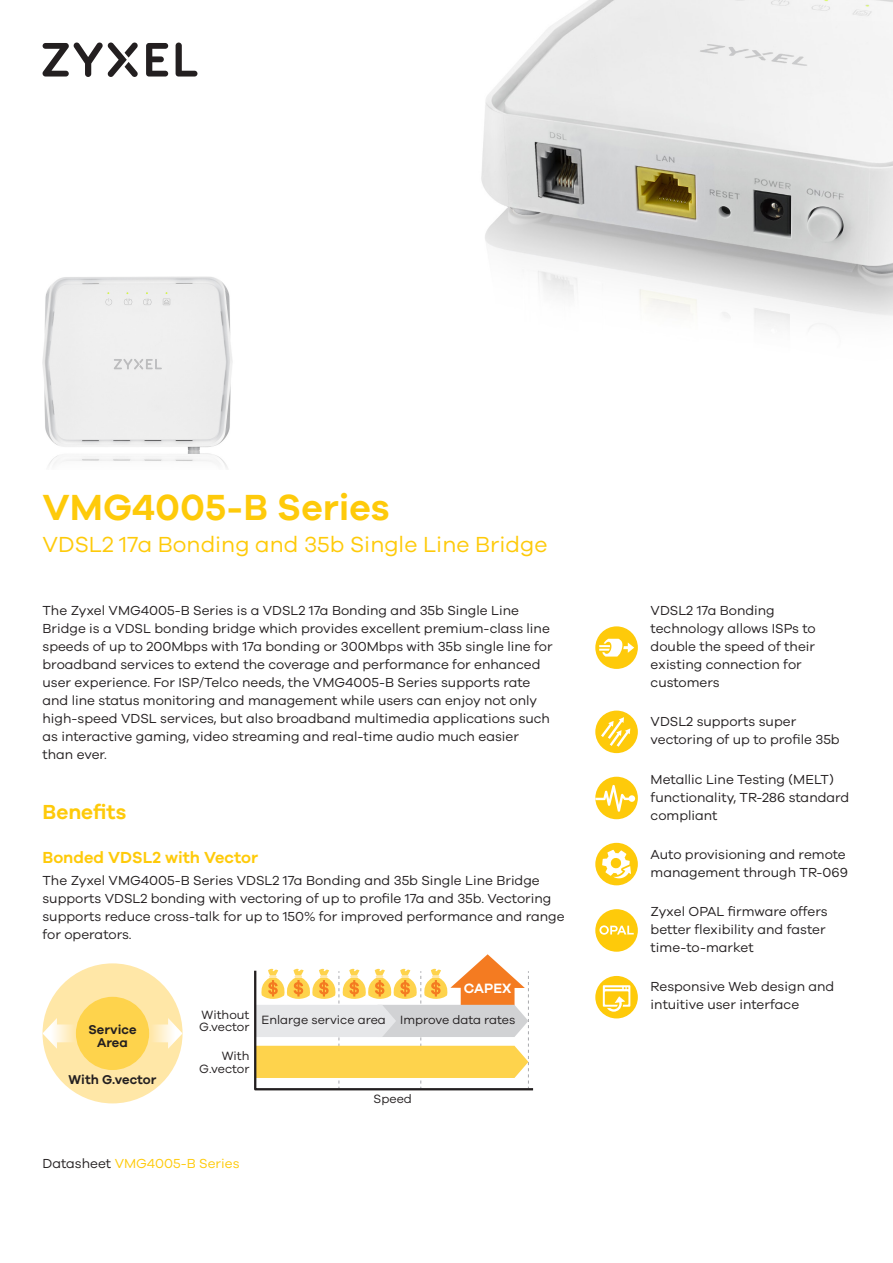
<style>
.page{position:relative;width:893px;height:1263px;background:#fff}
.page>*{position:absolute;margin:0;border:0;box-sizing:border-box;transform-origin:0 0}
.t1{font:600 37.5px "Galano Grotesque";color:#feca0a}
.t2{font:22.5px "Galano Grotesque";color:#feca0a}
.t3{font:600 21px "Galano Grotesque";color:#feca0a}
.t4{font:600 16.5px "Galano Grotesque";color:#feca0a}
.t5{font:600 13.95px "Galano Grotesque";color:#fff}
.brand_2_0_intro_bene{font:13.5px/18px "Galano Grotesque";color:#231f20}
.brand_2_0_features{font:13.5px/18px "Galano Grotesque";color:#231f20}
.t6{font:13.5px "Galano Grotesque";color:#feca0a}
.t7{font:600 13.2px/12.5px "Galano Grotesque";color:#231f20;text-align:center}
.t8{font:12.45px/12.5px "Galano Grotesque";color:#231f20}
.s1{color:#231f20}
</style>
<div class="page">
<svg style="left:176px;top:43px;width:21px;height:34px"></svg>
<svg style="left:146px;top:43px;width:22px;height:34px"></svg>
<svg style="left:42px;top:42px;width:96px;height:35px"></svg>
<img style="left:42px;top:276px;width:191px;height:193px">
<img style="left:481px;top:0;width:412px;height:329px">
<div style="left:595px;top:843px;width:43px;height:42px;background:#feca0a;border-radius:50%"></div>
<svg style="left:602px;top:850px;width:29px;height:28px"></svg>
<div style="left:595px;top:711px;width:43px;height:42px;background:#feca0a;border-radius:50%"></div>
<svg style="left:601px;top:717px;width:29px;height:30px"></svg>
<div style="left:595px;top:626px;width:43px;height:43px;background:#feca0a;border-radius:50%"></div>
<svg style="left:599px;top:639px;width:35px;height:17px"></svg>
<div style="left:595px;top:777px;width:43px;height:42px;background:#feca0a;border-radius:50%"></div>
<svg style="left:595px;top:785px;width:40px;height:27px"></svg>
<div style="left:595px;top:976px;width:43px;height:42px;background:#feca0a;border-radius:50%"></div>
<svg style="left:603px;top:985px;width:27px;height:27px"></svg>
<div style="left:595px;top:909px;width:43px;height:43px;background:#feca0a;border-radius:50%"></div>
<svg style="left:599px;top:925px;width:35px;height:10px"></svg>
<div style="left:43px;top:963px;width:140px;height:140px;background:#ffe7a7;border-radius:50%"></div>
<svg style="left:146px;top:1018px;width:37px;height:31px"></svg>
<svg style="left:43px;top:1018px;width:36px;height:31px"></svg>
<div style="left:76px;top:997px;width:73px;height:73px;background:#fed34c;border-radius:50%"></div>
<svg style="left:254px;top:954px;width:280px;height:137px"></svg>
<p class="t1" style="left:43px;top:485px;width:349px">VMG4005-B Series</p>
<p class="t2" style="left:43px;top:531px;width:506px">VDSL2 17a Bonding and 35b Single Line Bridge</p>
<p class="brand_2_0_intro_bene" style="left:43px;top:601px;width:512px">The Zyxel VMG4005-B Series is a VDSL2 17a Bonding and 35b Single Line Bridge is a VDSL bonding bridge which provides excellent premium-class line speeds of up to 200Mbps with 17a bonding or 300Mbps with 35b single line for broadband services to extend the coverage and performance for enhanced user experience. For ISP/Telco needs, the VMG4005-B Series supports rate and line status monitoring and management while users can enjoy not only high-speed VDSL services, but also broadband multimedia applications such as interactive gaming, video streaming and real-time audio much easier than ever.</p>
<p class="brand_2_0_features" style="left:651px;top:601px;width:167px">VDSL2 17a Bonding technology allows ISPs to double the speed of their existing connection for customers</p>
<p class="brand_2_0_features" style="left:651px;top:712px;width:191px">VDSL2 supports super vectoring of up to profile 35b</p>
<p class="brand_2_0_features" style="left:651px;top:770px;width:200px">Metallic Line Testing (MELT) functionality, TR-286 standard compliant</p>
<p class="brand_2_0_features" style="left:651px;top:845px;width:199px">Auto provisioning and remote management through TR-069</p>
<p class="brand_2_0_features" style="left:651px;top:902px;width:179px">Zyxel OPAL firmware offers better flexibility and faster time-to-market</p>
<p class="brand_2_0_features" style="left:651px;top:977px;width:185px">Responsive Web design and intuitive user interface</p>
<p class="t3" style="left:43px;top:799px;width:85px">Benefits</p>
<p class="t4" style="left:43px;top:847px;width:217px">Bonded VDSL2 with Vector</p>
<p class="brand_2_0_intro_bene" style="left:43px;top:871px;width:524px">The Zyxel VMG4005-B Series VDSL2 17a Bonding and 35b Single Line Bridge supports VDSL2 bonding with vectoring of up to profile 17a and 35b. Vectoring supports reduce cross-talk for up to 150% for improved performance and range for operators.</p>
<p class="t5" style="left:464px;top:980px;width:49px">CAPEX</p>
<p class="t8" style="left:262px;top:1013px;width:255px">Enlarge service area Improve data rates</p>
<p class="t8" style="left:199px;top:1008px;width:52px">Without<br>G.vector</p>
<p class="t8" style="left:199px;top:1049px;width:52px;text-align:right">With<br>G.vector</p>
<p class="t7" style="left:88px;top:1023px;width:50px">Service<br>Area</p>
<p class="t7" style="left:69px;top:1073px;width:89px">With G.vector</p>
<p class="t6" style="left:43px;top:1155px;width:198px"><span class="s1">Datasheet</span> VMG4005-B Series</p>
<p class="t8" style="left:374px;top:1092px;width:40px">Speed</p>
</div>
